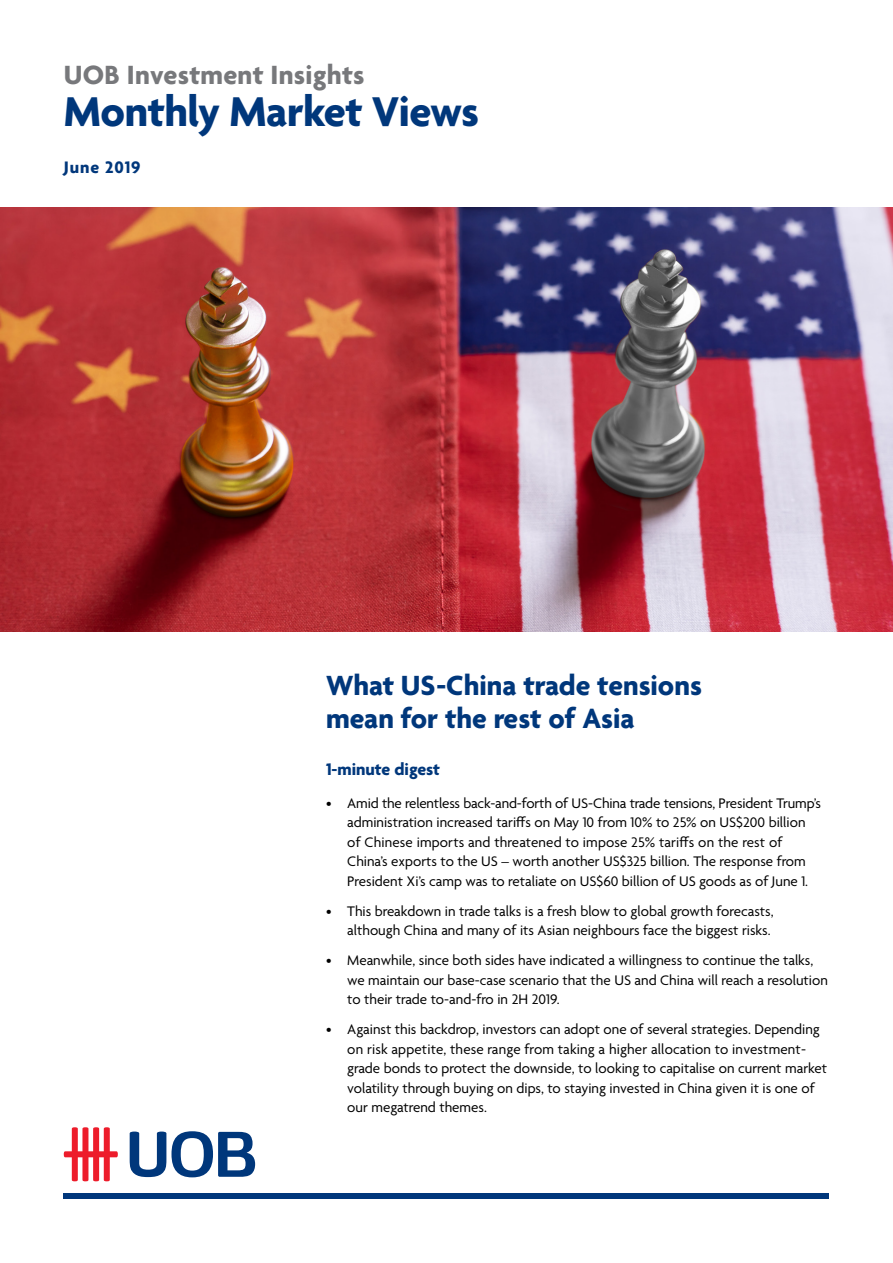
<style>
.page{position:relative;width:893px;height:1263px;background:#fff}
.page>*{position:absolute;margin:0;border:0;box-sizing:border-box;transform-origin:0 0}
.t1{font:700 45px "Agenda";letter-spacing:-.01em;color:#00377b}
.t2{font:700 30px/33px "Agenda";color:#00377b}
.t3{font:700 28.5px "Agenda";letter-spacing:.01em;color:#77787b}
.t4{font:700 18px "Agenda";color:#00377b}
.t5{font:700 18px "Agenda";letter-spacing:.05em;color:#00377b}
.t6{font:15px/19.5px "Agenda";color:#000}
</style>
<div class="page">
<img style="left:0;top:207px;width:893px;height:424px">
<div style="left:64px;top:1193px;width:765px;height:6px;background:#00377b"></div>
<svg style="left:64px;top:1127px;width:54px;height:54px"></svg>
<svg style="left:130px;top:1131px;width:125px;height:46px"></svg>
<h3 class="t3" style="left:64px;top:60px;width:302px">UOB Investment Insights</h3>
<h1 class="t1" style="left:64px;top:88px;width:417px">Monthly Market Views</h1>
<p class="t5" style="left:64px;top:158px;width:78px">June 2019</p>
<h2 class="t2" style="left:326px;top:671px;width:377px">What US-China trade tensions mean for the rest of Asia</h2>
<p class="t4" style="left:326px;top:760px;width:116px">1-minute digest</p>
<p class="t6" style="left:347px;top:794px;width:475px;text-indent:-21px">• Amid the relentless back-and-forth of US-China trade tensions, President Trump’s administration increased tariffs on May 10 from 10% to 25% on US$200 billion of Chinese imports and threatened to impose 25% tariffs on the rest of China’s exports to the US – worth another US$325 billion. The response from President Xi’s camp was to retaliate on US$60 billion of US goods as of June 1.</p>
<p class="t6" style="left:326px;top:902px;width:449px;text-align:right">• This breakdown in trade talks is a fresh blow to global growth forecasts, although China and many of its Asian neighbours face the biggest risks.</p>
<p class="t6" style="left:347px;top:952px;width:482px;text-indent:-21px">• Meanwhile, since both sides have indicated a willingness to continue the talks, we maintain our base-case scenario that the US and China will reach a resolution to their trade to-and-fro in 2H 2019.</p>
<p class="t6" style="left:347px;top:1021px;width:481px;text-indent:-21px">• Against this backdrop, investors can adopt one of several strategies. Depending on risk appetite, these range from taking a higher allocation to investment&shy;grade bonds to protect the downside, to looking to capitalise on current market volatility through buying on dips, to staying invested in China given it is one of our megatrend themes.</p>
</div>
